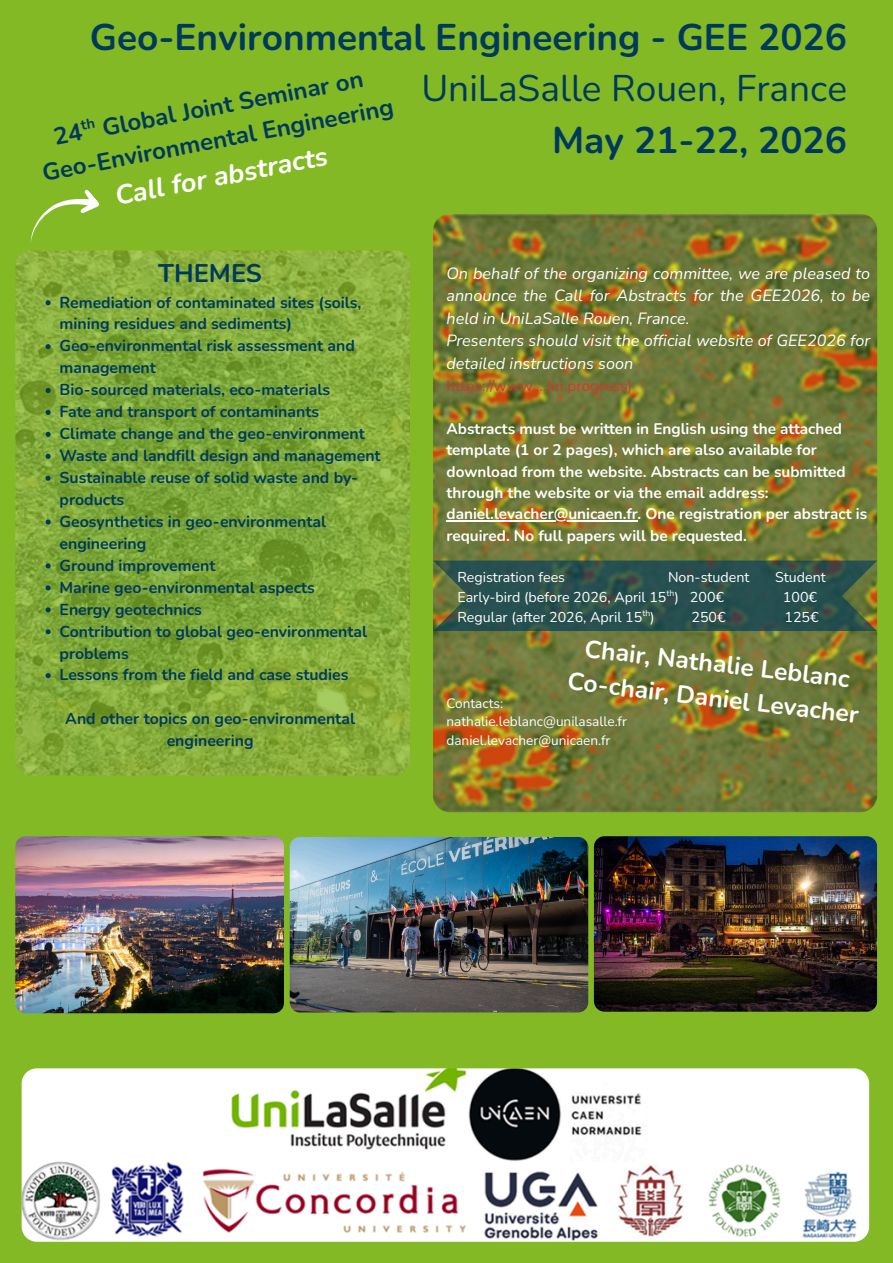
<style>
.page{position:relative;width:893px;height:1263px;background:#fff}
.page>*{position:absolute;margin:0;border:0;box-sizing:border-box;transform-origin:0 0}
.t1{font:700 37.05px "Nunito";color:#00395c}
.t2{font:37.05px "Nunito";color:#00395c}
.t3{font:italic 700 27px "Nunito";color:#fff}
.t4{font:700 25.42px "Nunito";color:#00395c}
.t5{font:700 24.67px/34.4px "Nunito";color:#fff}
.t6{font:700 24px "Nunito";color:#00395c}
.t7{font:italic 16.2px/22.5px "Nunito";color:#fff}
.t8{font:700 15.83px/21.9px "Nunito";color:#00395c}
.t9{font:700 15.3px/21.4px "Nunito";color:#fff}
.t10{font:15.3px "Nunito";color:#dc3428}
.t11{font:14.25px "Nunito";color:#fff}
.t12{font:13.58px/18.5px "Nunito";color:#fff}
.t13{font:8.55px "Nunito";color:#fff}
</style>
<div class="page">
<div style="left:0;top:0;width:892px;height:1262px;background:#84b926"></div>
<img style="left:433px;top:214px;width:444px;height:598px;border-radius:17px">
<svg style="left:30px;top:189px;width:70px;height:54px"></svg>
<img style="left:15px;top:250px;width:395px;height:525px;border-radius:16px">
<img style="left:22px;top:1068px;width:847px;height:173px">
<svg style="left:433px;top:560px;width:444px;height:71px;background:#30534b"></svg>
<img style="left:15px;top:836px;width:269px;height:177px;border-radius:10px">
<img style="left:594px;top:836px;width:283px;height:176px;border-radius:11px">
<img style="left:290px;top:837px;width:298px;height:175px;border-radius:10px">
<hr style="left:446px;top:520px;width:191px;height:2px;background:#fff">
<svg style="left:46px;top:300px;width:5px;height:5px"></svg>
<svg style="left:46px;top:344px;width:5px;height:5px"></svg>
<svg style="left:46px;top:388px;width:5px;height:5px"></svg>
<svg style="left:46px;top:410px;width:5px;height:5px"></svg>
<svg style="left:46px;top:432px;width:5px;height:5px"></svg>
<svg style="left:46px;top:454px;width:5px;height:5px"></svg>
<svg style="left:46px;top:476px;width:5px;height:5px"></svg>
<svg style="left:46px;top:520px;width:5px;height:5px"></svg>
<svg style="left:46px;top:563px;width:5px;height:5px"></svg>
<svg style="left:46px;top:585px;width:5px;height:5px"></svg>
<svg style="left:46px;top:607px;width:5px;height:5px"></svg>
<svg style="left:46px;top:629px;width:5px;height:5px"></svg>
<svg style="left:46px;top:673px;width:5px;height:5px"></svg>
<svg style="left:568px;top:672px;width:29px;height:21px"></svg>
<h1 class="t1" style="left:90px;top:12px;width:758px">Geo-Environmental Engineering - GEE 2026</h1>
<h1 class="t2" style="left:421px;top:64px;width:427px">UniLaSalle Rouen, France</h1>
<h1 class="t1" style="left:552px;top:116px;width:296px">May 21-22, 2026</h1>
<h3 class="t6" style="left:100px;top:113px;width:267px;rotate:-11deg">Global Joint Seminar on</h3>
<h3 class="t6" style="left:40px;top:158px;width:358px;rotate:-11deg">Geo-Environmental Engineering</h3>
<h2 class="t3" style="left:112px;top:179px;width:217px;rotate:-11deg">Call for abstracts</h2>
<h3 class="t4" style="left:158px;top:256px;width:105px">THEMES</h3>
<p class="t8" style="left:60px;top:291px;width:322px">Remediation of contaminated sites (soils, mining residues and sediments)<br>Geo-environmental risk assessment and management<br>Bio-sourced materials, eco-materials<br>Fate and transport of contaminants<br>Climate change and the geo-environment<br>Waste and landfill design and management<br>Sustainable reuse of solid waste and by&shy;products<br>Geosynthetics in geo-environmental engineering<br>Ground improvement<br>Marine geo-environmental aspects<br>Energy geotechnics<br>Contribution to global geo-environmental problems<br>Lessons from the field and case studies</p>
<p class="t8" style="left:65px;top:708px;width:291px;text-align:center">And other topics on geo-environmental engineering</p>
<p class="t7" style="left:446px;top:262px;width:425px">On behalf of the organizing committee, we are pleased to announce the Call for Abstracts for the GEE2026, to be held in UniLaSalle Rouen, France.<br>Presenters should visit the official website of GEE2026 for detailed instructions soon</p>
<p class="t10" style="left:446px;top:376px;width:187px">https://www....(in progress)</p>
<p class="t9" style="left:446px;top:418px;width:422px">Abstracts must be written in English using the attached template (1 or 2 pages), which are also available for download from the website. Abstracts can be submitted through the website or via the email address: daniel.levacher@unicaen.fr. One registration per abstract is required. No full papers will be requested.</p>
<p class="t11" style="left:457px;top:568px;width:109px">Registration fees</p>
<p class="t11" style="left:668px;top:568px;width:83px">Non-student</p>
<p class="t11" style="left:775px;top:568px;width:52px">Student</p>
<p class="t11" style="left:457px;top:588px;width:268px">Early-bird (before 2026, April 15 ) 200€</p>
<p class="t11" style="left:783px;top:588px;width:36px">100€</p>
<p class="t13" style="left:666px;top:587px;width:9px">th</p>
<p class="t13" style="left:642px;top:607px;width:9px">th</p>
<p class="t11" style="left:457px;top:607px;width:199px">Regular (after 2026, April 15 )</p>
<p class="t11" style="left:691px;top:607px;width:36px">250€</p>
<p class="t11" style="left:784px;top:607px;width:36px">125€</p>
<h3 class="t5" style="left:604px;top:633px;width:264px;text-indent:-18px;rotate:7deg">Chair, Nathalie Leblanc -chair, Daniel Levacher</h3>
<p class="t12" style="left:446px;top:694px;width:182px">Contacts: nathalie.leblanc@unilasalle.fr daniel.levacher@unicaen.fr</p>
</div>
